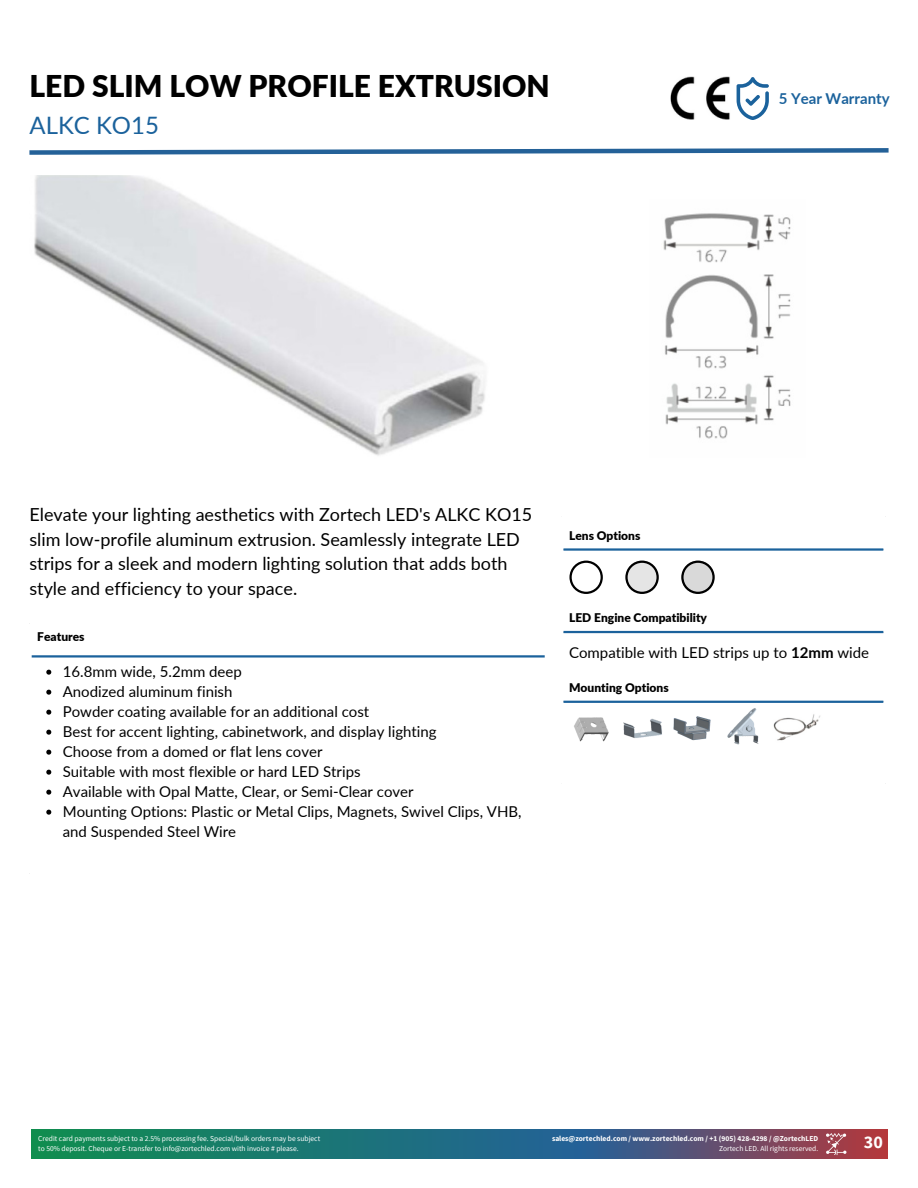
<style>
.page{position:relative;width:918px;height:1188px;background:#fff}
.page>*{position:absolute;margin:0;border:0;box-sizing:border-box;transform-origin:0 0}
.t1{font:900 30px "Lato";color:#000}
.t2{font:24px "Lato";color:#1b629c}
.t3{font:18px/24.8px "Lato";color:#000}
.t4{font:700 18px "Source Sans Pro";color:#fff}
.t5{font:15px/20px "Lato";color:#000}
.t6{font:700 15px "Lato";color:#1b629c}
.t7{font:900 12px "Lato";color:#000}
.t8{font:7.5px/10.1px "Source Sans Pro";color:#fff}
.t9{font:700 7.5px "Source Sans Pro";color:#fff}
.s1{font-weight:700}
</style>
<div class="page">
<img style="left:663px;top:213px;width:128px;height:226px">
<img style="left:34px;top:175px;width:451px;height:281px">
<svg style="left:737px;top:77px;width:32px;height:43px"></svg>
<svg style="left:46px;top:670px;width:5px;height:5px"></svg>
<svg style="left:46px;top:690px;width:5px;height:5px"></svg>
<svg style="left:46px;top:710px;width:5px;height:5px"></svg>
<svg style="left:46px;top:730px;width:5px;height:5px"></svg>
<svg style="left:46px;top:750px;width:5px;height:5px"></svg>
<svg style="left:46px;top:770px;width:5px;height:5px"></svg>
<svg style="left:46px;top:790px;width:5px;height:5px"></svg>
<svg style="left:46px;top:810px;width:5px;height:5px"></svg>
<hr style="left:32px;top:655px;width:513px;height:3px;background:#1b629c">
<hr style="left:563px;top:548px;width:320px;height:3px;background:#1b629c">
<hr style="left:563px;top:631px;width:320px;height:2px;background:#1b629c">
<hr style="left:563px;top:701px;width:320px;height:2px;background:#1b629c">
<svg style="left:29px;top:148px;width:860px;height:7px"></svg>
<img style="left:563px;top:700px;width:45px;height:42px">
<svg style="left:569px;top:561px;width:34px;height:33px"></svg>
<svg style="left:625px;top:561px;width:34px;height:33px"></svg>
<svg style="left:681px;top:561px;width:34px;height:33px"></svg>
<img style="left:608px;top:700px;width:51px;height:38px">
<img style="left:659px;top:700px;width:51px;height:41px">
<img style="left:710px;top:700px;width:68px;height:45px">
<img style="left:761px;top:712px;width:59px;height:33px">
<img style="left:670px;top:77px;width:60px;height:43px">
<svg style="left:32px;top:1129px;width:856px;height:30px;background:#356870"></svg>
<img style="left:826px;top:1133px;width:20px;height:23px">
<p class="t1" style="left:29px;top:67px;width:522px">LED SLIM LOW PROFILE EXTRUSION</p>
<p class="t2" style="left:29px;top:110px;width:131px">ALKC KO15</p>
<h1 class="t6" style="left:779px;top:89px;width:113px">5 Year Warranty</h1>
<p class="t3" style="left:29px;top:502px;width:504px">Elevate your lighting aesthetics with Zortech LED's ALKC KO15 slim low-profile aluminum extrusion. Seamlessly integrate LED strips for a sleek and modern lighting solution that adds both style and efficiency to your space.</p>
<h2 class="t7" style="left:37px;top:629px;width:49px">Features</h2>
<p class="t5" style="left:63px;top:661px;width:181px">16.8mm wide, 5.2mm deep</p>
<p class="t5" style="left:63px;top:681px;width:171px">Anodized aluminum finish</p>
<h4 class="t5" style="left:63px;top:701px;width:308px">Powder coating available for an additional cost</h4>
<h3 class="t5" style="left:63px;top:721px;width:375px">Best for accent lighting, cabinetwork, and display lighting</h3>
<p class="t5" style="left:63px;top:741px;width:261px">Choose from a domed or flat lens cover</p>
<p class="t5" style="left:63px;top:761px;width:299px">Suitable with most flexible or hard LED Strips</p>
<p class="t5" style="left:63px;top:781px;width:352px">Available with Opal Matte, Clear, or Semi-Clear cover</p>
<p class="t5" style="left:63px;top:801px;width:460px">Mounting Options: Plastic or Metal Clips, Magnets, Swivel Clips, VHB, and Suspended Steel Wire</p>
<p class="t7" style="left:569px;top:528px;width:73px">Lens Options</p>
<p class="t7" style="left:569px;top:611px;width:139px">LED Engine Compatibility</p>
<p class="t5" style="left:569px;top:642px;width:302px">Compatible with LED strips up to <span class="s1">12mm</span> wide</p>
<p class="t7" style="left:569px;top:680px;width:101px">Mounting Options</p>
<p class="t8" style="left:38px;top:1133px;width:283px">Credit card payments subject to a 2.5% processing fee. Special/bulk orders may be subject to 50% deposit. Cheque or E-transfer to info@zortechled.com with invoice # please.</p>
<p class="t9" style="left:552px;top:1134px;width:268px">sales@zortechled.com / www.zortechled.com / +1 (905) 428-4298 / @ZortechLED</p>
<p class="t8" style="left:719px;top:1143px;width:101px">Zortech LED. All rights reserved.</p>
<p class="t4" style="left:864px;top:1131px;width:20px">30</p>
</div>
